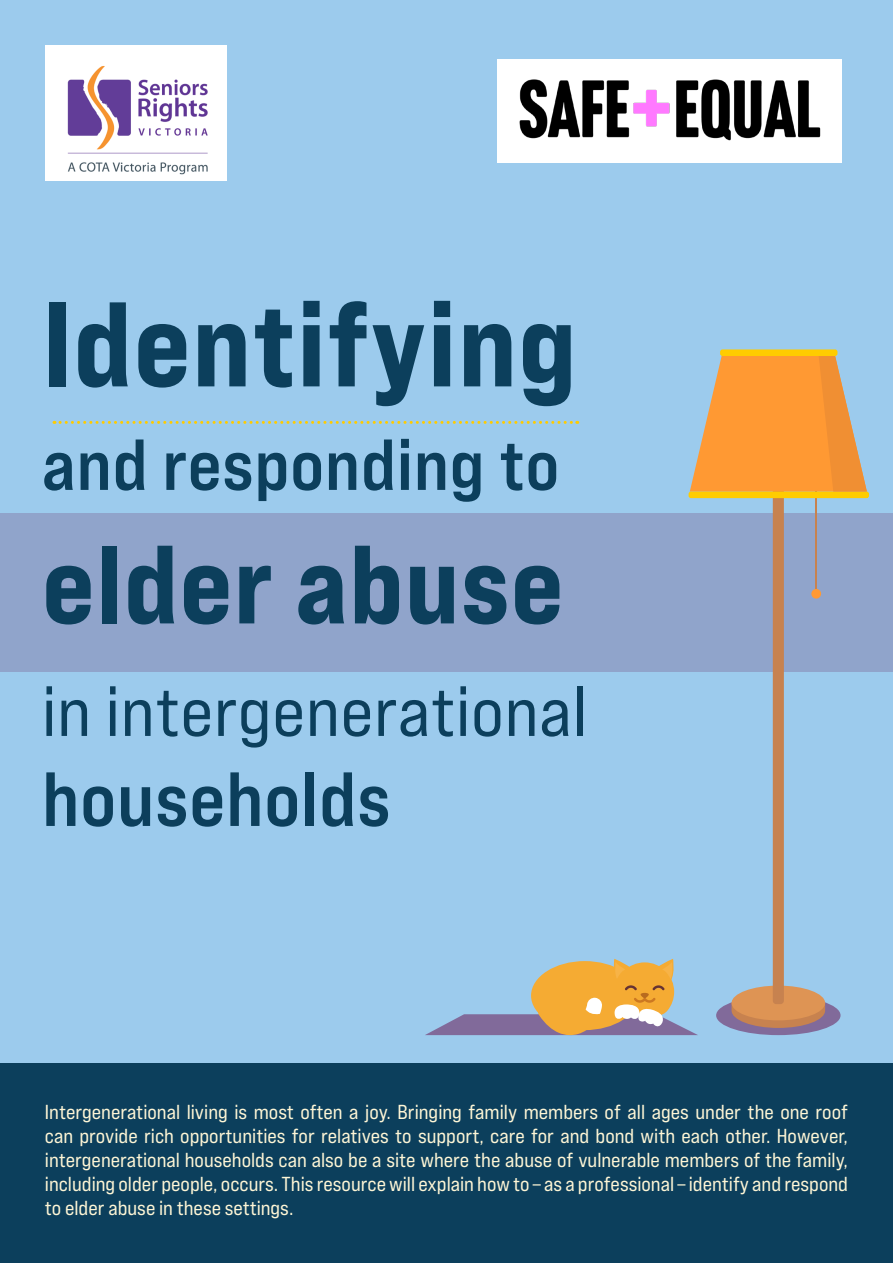
<style>
.page{position:relative;width:893px;height:1263px;background:#9ccbed}
.page>*{position:absolute;margin:0;border:0;box-sizing:border-box;transform-origin:0 0}
.t1{font:120px "Bebas Neue Pro Exp Eb";letter-spacing:.01em;color:#0c3f5c}
.t2{font:111px "Bebas Neue Pro Exp Eb";letter-spacing:.01em;color:#0c3f5c}
.t3{font:76.5px "Bebas Neue Pro Exp Bd";letter-spacing:.01em;color:#0c3f5c}
.t4{font:72px "Bebas Neue Pro Exp Bd";letter-spacing:.01em;color:#0c3f5c}
.t5{font:70.5px "Bebas Neue Pro Exp Rg";letter-spacing:.01em;color:#0c3f5c}
.t6{font:20.25px/24px "Bebas Neue Pro Exp Rg";color:#fef6d6;text-align:justify}
</style>
<div class="page">
<div style="left:0;top:513px;width:893px;height:159px;background:#90a4cb"></div>
<div style="left:716px;top:995px;width:124px;height:40px;background:#816a9a;border-radius:50%"></div>
<svg style="left:732px;top:993px;width:93px;height:35px"></svg>
<div style="left:732px;top:985px;width:93px;height:35px;background:#de9454;border-radius:50%"></div>
<div style="left:773px;top:473px;width:11px;height:531px;background:#c7824f;border-radius:3px"></div>
<hr style="left:815px;top:492px;width:2px;height:97px;background:#c7824f">
<div style="left:811px;top:589px;width:10px;height:10px;background:#f93;border-radius:50%"></div>
<div style="left:720px;top:349px;width:117px;height:7px;background:#fc0;border-radius:2px"></div>
<div style="left:689px;top:492px;width:180px;height:6px;background:#fc0;border-radius:2px"></div>
<svg style="left:690px;top:356px;width:177px;height:136px"></svg>
<svg style="left:54px;top:421px;width:524px;height:3px"></svg>
<div style="left:0;top:1063px;width:893px;height:200px;background:#0c3f5c"></div>
<svg style="left:425px;top:959px;width:273px;height:77px"></svg>
<img style="left:45px;top:46px;width:181px;height:135px">
<img style="left:497px;top:59px;width:345px;height:104px">
<h1 class="t1" style="left:42px;top:269px;width:536px">Identifying</h1>
<h3 class="t4" style="left:42px;top:420px;width:519px">and responding to</h3>
<h2 class="t2" style="left:42px;top:515px;width:523px">elder abuse</h2>
<h3 class="t5" style="left:42px;top:668px;width:546px">in intergenerational</h3>
<h3 class="t3" style="left:42px;top:752px;width:350px">households</h3>
<p class="t6" style="left:45px;top:1099px;width:805px">Intergenerational living is most often a joy. Bringing family members of all ages under the one roof can provide rich opportunities for relatives to support, care for and bond with each other. However, intergenerational households can also be a site where the abuse of vulnerable members of the family, including older people, occurs. This resource will explain how to – as a professional – identify and respond to elder abuse in these settings.</p>
</div>
